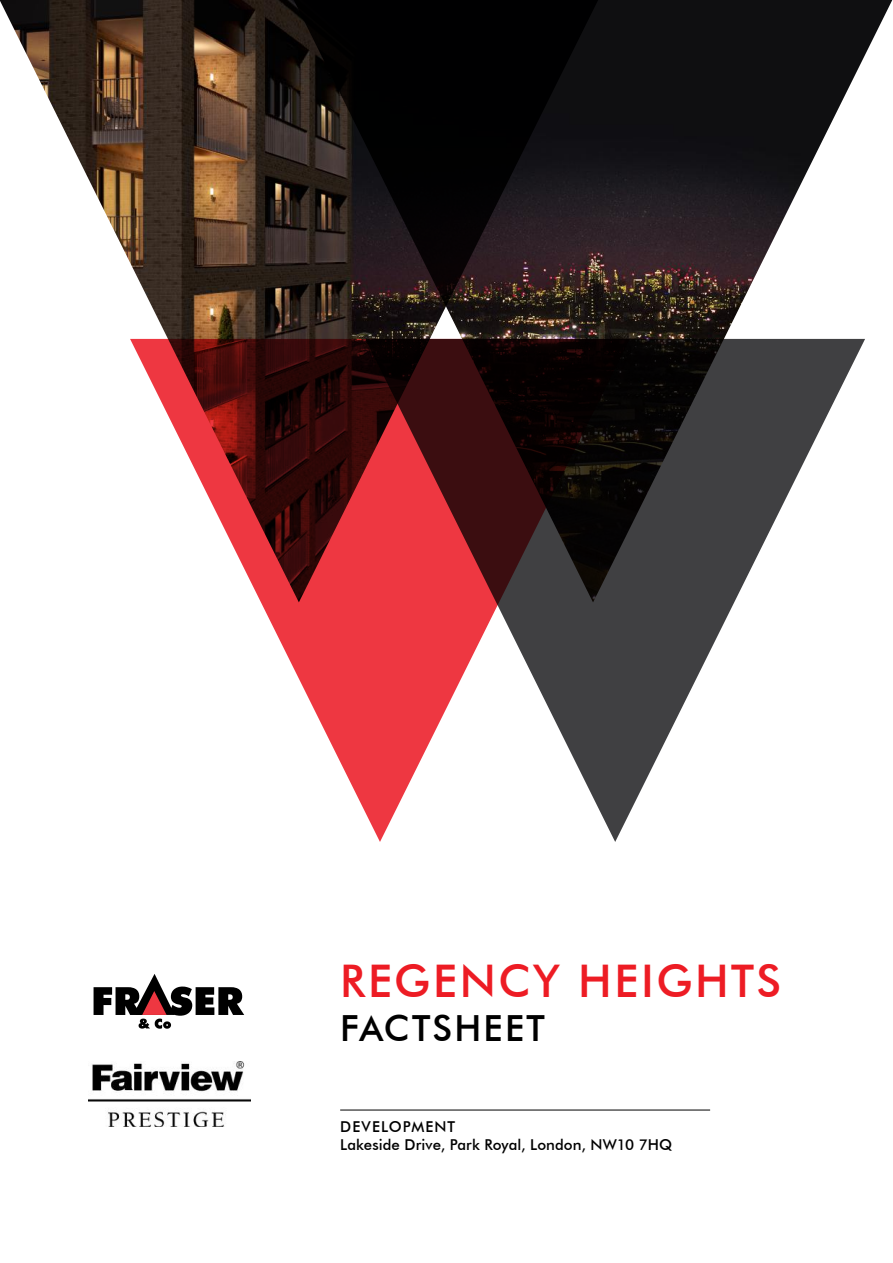
<style>
.page{position:relative;width:893px;height:1263px;background:#fff}
.page>*{position:absolute;margin:0;border:0;box-sizing:border-box;transform-origin:0 0}
.t1{font:500 45px "Futura BT";letter-spacing:.055em;color:#ed1c24}
.t2{font:500 36px "Futura BT";letter-spacing:.06em;color:#000}
.t3{font:500 15px/18px "Futura BT";letter-spacing:.01em;color:#000}
</style>
<div class="page">
<hr style="left:340px;top:1110px;width:370px;height:1px;background:#000">
<svg style="left:260px;top:602px;width:105px;height:210px"></svg>
<svg style="left:365px;top:602px;width:370px;height:240px"></svg>
<img style="left:0;top:0;width:293px;height:602px">
<svg style="left:94px;top:974px;width:150px;height:55px"></svg>
<img style="left:293px;top:0;width:600px;height:602px">
<img style="left:88px;top:1061px;width:163px;height:65px">
<h1 class="t1" style="left:340px;top:954px;width:443px">REGENCY HEIGHTS</h1>
<h2 class="t2" style="left:340px;top:1006px;width:206px">FACTSHEET</h2>
<p class="t3" style="left:340px;top:1117px;width:333px">DEVELOPMENT<br>Lakeside Drive, Park Royal, London, NW10 7HQ</p>
</div>
